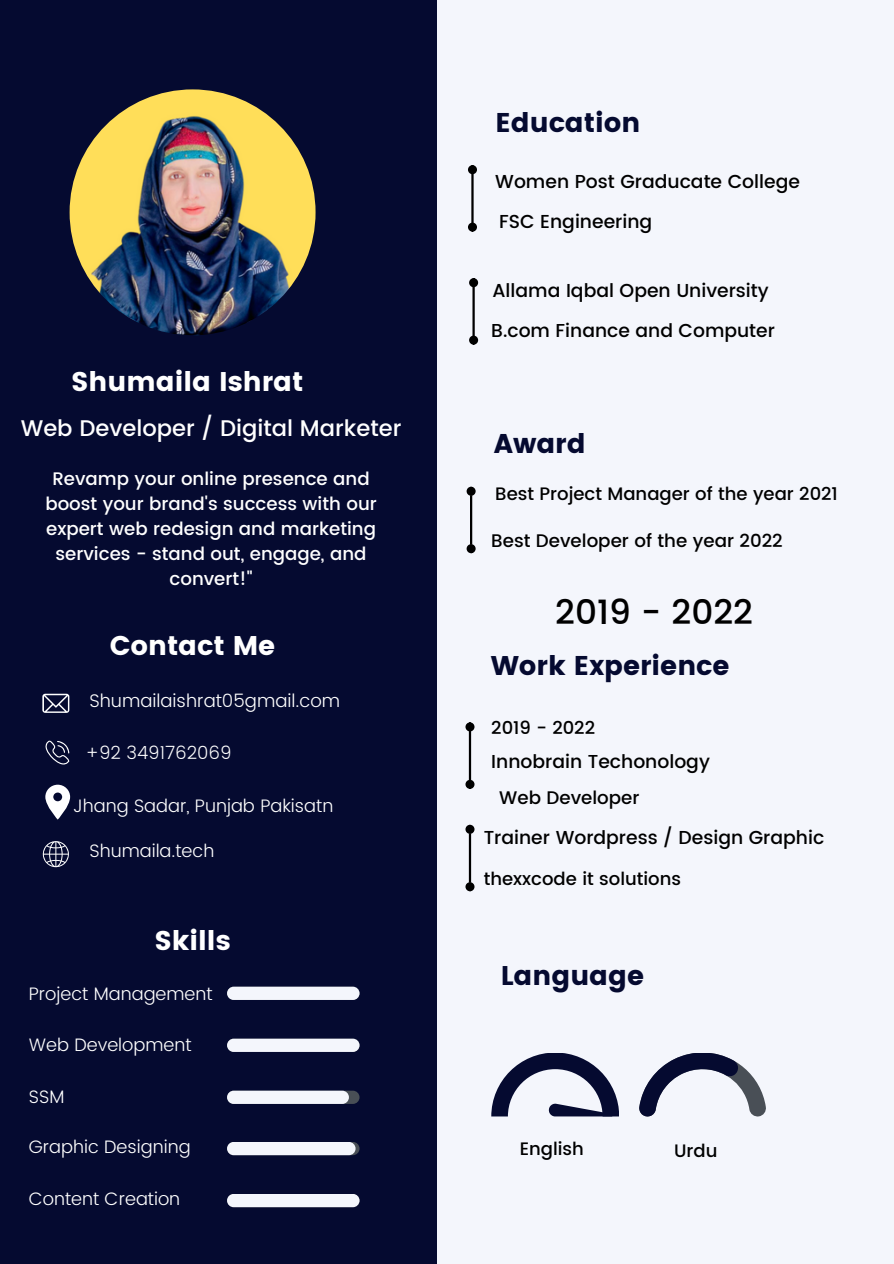
<style>
.page{position:relative;width:894px;height:1264px;background:#fff}
.page>*{position:absolute;margin:0;border:0;box-sizing:border-box;transform-origin:0 0}
.t1{font:500 34.35px "Poppins";color:#000}
.t2{font:27px "Poppins";color:#050a30}
.t3{font:27px "Poppins";color:#fff}
.t4{font:500 22.65px "Poppins";color:#fff}
.t5{font:500 18.75px "Poppins";color:#000}
.t6{font:300 18.3px "Poppins";color:#fff}
.t7{font:500 18.15px/24.9px "Poppins";color:#fff;text-align:center}
.t8{font:500 18.15px "Poppins";color:#000}
.t9{font:300 18px "Poppins";color:#fff}
.t10{font:500 18px "Poppins";color:#000}
</style>
<div class="page">
<div style="left:0;top:0;width:893px;height:1263px;background:#f4f6fc"></div>
<div style="left:0;top:0;width:436px;height:1263px;background:#050a30"></div>
<img style="left:70px;top:89px;width:245px;height:246px;border-radius:50%">
<svg style="left:42px;top:693px;width:27px;height:20px"></svg>
<svg style="left:45px;top:740px;width:25px;height:24px"></svg>
<svg style="left:42px;top:841px;width:27px;height:26px"></svg>
<svg style="left:45px;top:784px;width:25px;height:35px"></svg>
<div style="left:227px;top:986px;width:132px;height:13px;background:#f4f6fc;border-radius:7px"></div>
<div style="left:227px;top:1038px;width:132px;height:13px;background:#f4f6fc;border-radius:7px"></div>
<svg style="left:227px;top:1141px;width:132px;height:14px"></svg>
<div style="left:227px;top:1141px;width:128px;height:14px;background:#f4f6fc;border-radius:7px"></div>
<div style="left:227px;top:1090px;width:132px;height:13px;background:#494f56;border-radius:7px"></div>
<div style="left:227px;top:1090px;width:122px;height:13px;background:#f4f6fc;border-radius:7px"></div>
<div style="left:227px;top:1193px;width:132px;height:14px;background:#f4f6fc;border-radius:7px"></div>
<hr style="left:471px;top:174px;width:2px;height:49px;background:#000">
<div style="left:469px;top:166px;width:6px;height:7px;background:#000;border-radius:50%"></div>
<div style="left:468px;top:165px;width:9px;height:9px;border:2px solid #000;border-radius:50%"></div>
<div style="left:468px;top:223px;width:9px;height:9px;border:2px solid #000;border-radius:50%"></div>
<hr style="left:470px;top:495px;width:2px;height:49px;background:#000">
<div style="left:467px;top:488px;width:7px;height:6px;background:#000;border-radius:50%"></div>
<div style="left:466px;top:487px;width:9px;height:9px;border:2px solid #000;border-radius:50%"></div>
<div style="left:467px;top:545px;width:7px;height:7px;background:#000;border-radius:50%"></div>
<div style="left:466px;top:544px;width:9px;height:9px;border:2px solid #000;border-radius:50%"></div>
<hr style="left:472px;top:286px;width:2px;height:50px;background:#000">
<div style="left:470px;top:279px;width:7px;height:7px;background:#000;border-radius:50%"></div>
<div style="left:469px;top:278px;width:9px;height:9px;border:2px solid #000;border-radius:50%"></div>
<div style="left:470px;top:337px;width:7px;height:6px;background:#000;border-radius:50%"></div>
<div style="left:469px;top:335px;width:9px;height:9px;border:2px solid #000;border-radius:50%"></div>
<hr style="left:468px;top:730px;width:3px;height:50px;background:#000">
<div style="left:466px;top:723px;width:7px;height:7px;background:#000;border-radius:50%"></div>
<div style="left:465px;top:722px;width:9px;height:9px;border:2px solid #000;border-radius:50%"></div>
<div style="left:466px;top:781px;width:7px;height:6px;background:#000;border-radius:50%"></div>
<div style="left:465px;top:779px;width:9px;height:9px;border:2px solid #000;border-radius:50%"></div>
<hr style="left:468px;top:833px;width:3px;height:49px;background:#000">
<div style="left:466px;top:826px;width:7px;height:6px;background:#000;border-radius:50%"></div>
<div style="left:465px;top:824px;width:9px;height:9px;border:2px solid #000;border-radius:50%"></div>
<div style="left:466px;top:883px;width:7px;height:7px;background:#000;border-radius:50%"></div>
<div style="left:465px;top:882px;width:9px;height:9px;border:2px solid #000;border-radius:50%"></div>
<svg style="left:491px;top:1053px;width:128px;height:63px"></svg>
<svg style="left:639px;top:1053px;width:127px;height:63px"></svg>
<p class="t3" style="left:71px;top:366px;width:233px">Shumaila Ishrat</p>
<p class="t4" style="left:21px;top:415px;width:382px">Web Developer / Digital Marketer</p>
<p class="t7" style="left:45px;top:466px;width:333px">Revamp your online presence and boost your brand's success with our expert web redesign and marketing services - stand out, engage, and convert!"</p>
<p class="t3" style="left:110px;top:630px;width:167px">Contact Me</p>
<p class="t6" style="left:89px;top:690px;width:252px">Shumailaishrat05gmail.com</p>
<p class="t9" style="left:85px;top:742px;width:148px">+92 3491762069</p>
<p class="t9" style="left:73px;top:795px;width:262px">Jhang Sadar, Punjab Pakisatn</p>
<p class="t9" style="left:89px;top:840px;width:126px">Shumaila.tech</p>
<p class="t3" style="left:154px;top:924px;width:78px">Skills</p>
<p class="t9" style="left:29px;top:983px;width:185px">Project Management</p>
<p class="t9" style="left:29px;top:1034px;width:164px">Web Development</p>
<p class="t9" style="left:29px;top:1086px;width:37px">SSM</p>
<p class="t9" style="left:29px;top:1136px;width:163px">Graphic Designing</p>
<p class="t9" style="left:29px;top:1188px;width:153px">Content Creation</p>
<p class="t2" style="left:495px;top:107px;width:146px">Education</p>
<p class="t5" style="left:495px;top:171px;width:306px">Women Post Graducate College</p>
<p class="t5" style="left:499px;top:211px;width:154px">FSC Engineering</p>
<p class="t5" style="left:492px;top:279px;width:277px">Allama Iqbal Open University</p>
<p class="t5" style="left:491px;top:320px;width:285px">B.com Finance and Computer</p>
<p class="t2" style="left:493px;top:428px;width:93px">Award</p>
<p class="t10" style="left:495px;top:483px;width:344px">Best Project Manager of the year 2021</p>
<p class="t8" style="left:491px;top:530px;width:293px">Best Developer of the year 2022</p>
<p class="t1" style="left:555px;top:592px;width:199px">2019 - 2022</p>
<p class="t2" style="left:490px;top:649px;width:240px">Work Experience</p>
<p class="t10" style="left:491px;top:717px;width:105px">2019 - 2022</p>
<p class="t5" style="left:491px;top:750px;width:220px">Innobrain Techonology</p>
<p class="t8" style="left:499px;top:787px;width:142px">Web Developer</p>
<p class="t5" style="left:483px;top:826px;width:342px">Trainer Wordpress / Design Graphic</p>
<p class="t10" style="left:483px;top:868px;width:199px">thexxcode it solutions</p>
<p class="t2" style="left:500px;top:959px;width:145px">Language</p>
<p class="t10" style="left:519px;top:1138px;width:66px">English</p>
<p class="t10" style="left:674px;top:1140px;width:45px">Urdu</p>
</div>
